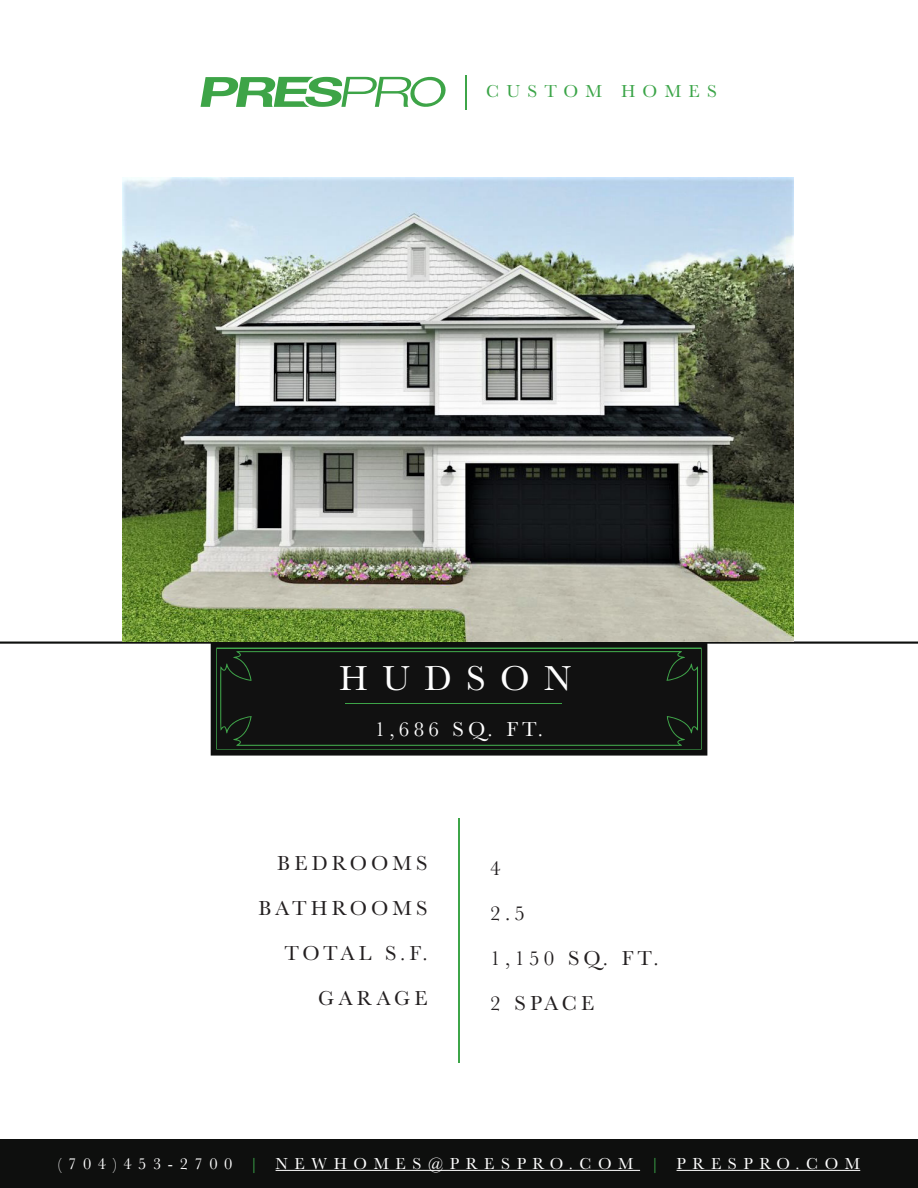
<style>
.page{position:relative;width:918px;height:1188px;background:#fff}
.page>*{position:absolute;margin:0;border:0;box-sizing:border-box;transform-origin:0 0}
.t1{font:36px "Baskerville";letter-spacing:.4em;color:#fff}
.t2{font:21px "Baskerville";letter-spacing:.2em;color:#231f20}
.t3{font:21px "Baskerville";letter-spacing:.2em;color:#fff}
.t4{font:18px "Baskerville";letter-spacing:.4em;color:#3aa447}
.t5{font:16.5px "Baskerville";letter-spacing:.4em;color:#fff}
.s1{color:#3aa447}
</style>
<div class="page">
<div style="left:0;top:1139px;width:918px;height:49px;background:#0e0f0e"></div>
<hr style="left:276px;top:1170px;width:364px;height:1px;background:#fff">
<hr style="left:677px;top:1170px;width:183px;height:1px;background:#fff">
<svg style="left:201px;top:77px;width:245px;height:30px"></svg>
<hr style="left:465px;top:75px;width:1px;height:35px;background:#3da548">
<svg style="left:0;top:642px;width:918px;height:114px"></svg>
<svg style="left:216px;top:647px;width:486px;height:103px;background:#285c2e"></svg>
<div style="left:217px;top:649px;width:483px;height:99px;background:#111"></div>
<svg style="left:220px;top:651px;width:478px;height:95px"></svg>
<svg style="left:221px;top:652px;width:476px;height:93px"></svg>
<hr style="left:346px;top:703px;width:216px;height:1px;background:#3da448">
<hr style="left:458px;top:818px;width:2px;height:244px;background:#3da548">
<img style="left:123px;top:177px;width:671px;height:465px">
<p class="t4" style="left:486px;top:80px;width:232px">CUSTOM HOMES</p>
<p class="t1" style="left:339px;top:656px;width:234px">HUDSON</p>
<p class="t3" style="left:375px;top:715px;width:170px">1,686 SQ. FT.</p>
<p class="t2" style="left:277px;top:850px;width:152px">BEDROOMS</p>
<p class="t2" style="left:259px;top:895px;width:171px">BATHROOMS</p>
<p class="t2" style="left:284px;top:940px;width:145px">TOTAL S.F.</p>
<p class="t2" style="left:318px;top:985px;width:111px">GARAGE</p>
<p class="t2" style="left:490px;top:854px;width:12px">4</p>
<p class="t2" style="left:490px;top:899px;width:36px">2.5</p>
<p class="t2" style="left:490px;top:944px;width:170px">1,150 SQ. FT.</p>
<p class="t2" style="left:490px;top:989px;width:106px">2 SPACE</p>
<p class="t5" style="left:58px;top:1153px;width:804px">(704)453-2700 <span class="s1">|</span> NEWHOMES@PRESPRO.COM <span class="s1">|</span> PRESPRO.COM</p>
</div>
